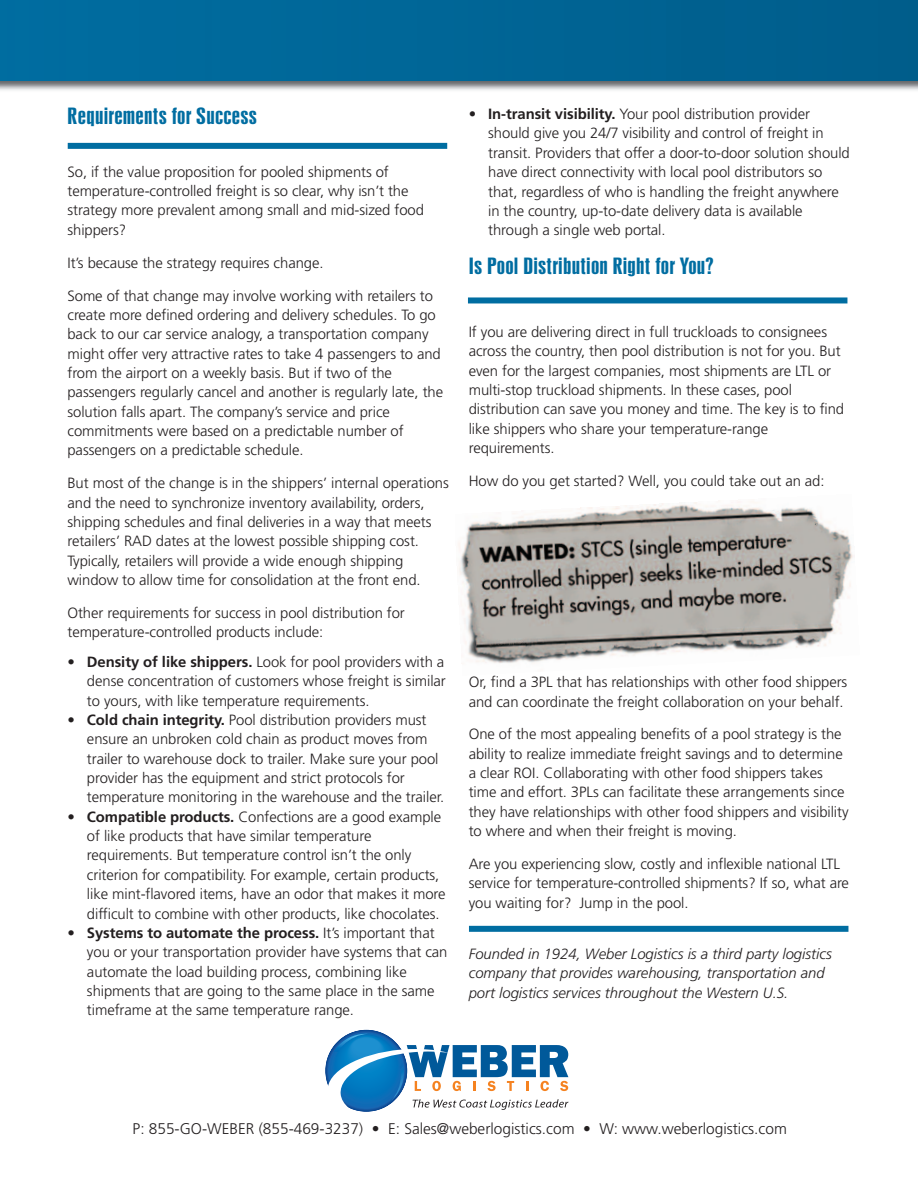
<style>
.page{position:relative;width:918px;height:1188px;background:#fff}
.page>*{position:absolute;margin:0;border:0;box-sizing:border-box;transform-origin:0 0}
.t1{font:21px "Swiss 924 BT Regular B";letter-spacing:.01em;color:#006da1;scale:1.24 1}
.t2{font:300 15.45px "Frutiger";color:#231f20}
.t3{font:300 14.85px/19.4px "Frutiger";letter-spacing:-.005em;color:#231f20}
.t4{font:italic 300 14.85px/19.5px "Frutiger";color:#231f20}
.s1{font-weight:700}
</style>
<div class="page">
<div style="left:0;top:0;width:918px;height:81px;background:#006696"></div>
<svg style="left:326px;top:1033px;width:242px;height:79px"></svg>
<img style="left:458px;top:501px;width:395px;height:162px">
<div style="left:468px;top:297px;width:379px;height:6px;background:#006da1"></div>
<div style="left:68px;top:143px;width:379px;height:6px;background:#006da1"></div>
<div style="left:469px;top:926px;width:379px;height:6px;background:#006da1"></div>
<h1 class="t1" style="left:67px;top:108px;width:154px">Requirements for Success</h1>
<p class="t3" style="left:67px;top:163px;width:358px">So, if the value proposition for pooled shipments of temperature-controlled freight is so clear, why isn’t the strategy more prevalent among small and mid-sized food shippers?</p>
<p class="t3" style="left:67px;top:254px;width:258px">It’s because the strategy requires change.</p>
<p class="t3" style="left:67px;top:287px;width:377px">Some of that change may involve working with retailers to create more defined ordering and delivery schedules. To go back to our car service analogy, a transportation company might offer very attractive rates to take 4 passengers to and from the airport on a weekly basis. But if two of the passengers regularly cancel and another is regularly late, the solution falls apart. The company’s service and price commitments were based on a predictable number of passengers on a predictable schedule.</p>
<p class="t3" style="left:67px;top:474px;width:383px">But most of the change is in the shippers’ internal operations and the need to synchronize inventory availability, orders, shipping schedules and final deliveries in a way that meets retailers’ RAD dates at the lowest possible shipping cost.<br>Typically, retailers will provide a wide enough shipping window to allow time for consolidation at the front end.</p>
<p class="t3" style="left:67px;top:604px;width:339px">Other requirements for success in pool distribution for temperature-controlled products include:</p>
<p class="t3" style="left:87px;top:653px;width:360px;text-align:justify;text-indent:-19px">• <span class="s1">Density of like shippers.</span> Look for pool providers with a dense concentration of customers whose freight is similar to yours, with like temperature requirements.</p>
<p class="t3" style="left:87px;top:711px;width:359px;text-indent:-19px">• <span class="s1">Cold chain integrity.</span> Pool distribution providers must ensure an unbroken cold chain as product moves from trailer to warehouse dock to trailer. Make sure your pool provider has the equipment and strict protocols for temperature monitoring in the warehouse and the trailer.</p>
<p class="t3" style="left:87px;top:808px;width:360px;text-indent:-19px">• <span class="s1">Compatible products.</span> Confections are a good example of like products that have similar temperature requirements. But temperature control isn’t the only criterion for compatibility. For example, certain products, like mint-flavored items, have an odor that makes it more difficult to combine with other products, like chocolates.</p>
<p class="t3" style="left:87px;top:924px;width:362px;text-indent:-19px">• <span class="s1">Systems to automate the process.</span> It’s important that you or your transportation provider have systems that can automate the load building process, combining like shipments that are going to the same place in the same timeframe at the same temperature range.</p>
<p class="t3" style="left:488px;top:105px;width:363px;text-indent:-19px">• <span class="s1">In-transit visibility.</span> Your pool distribution provider should give you 24/7 visibility and control of freight in transit. Providers that offer a door-to-door solution should have direct connectivity with local pool distributors so that, regardless of who is handling the freight anywhere in the country, up-to-date delivery data is available through a single web portal.</p>
<h1 class="t1" style="left:469px;top:258px;width:199px">Is Pool Distribution Right for You?</h1>
<p class="t3" style="left:469px;top:323px;width:377px">If you are delivering direct in full truckloads to consignees across the country, then pool distribution is not for you. But even for the largest companies, most shipments are LTL or multi-stop truckload shipments. In these cases, pool distribution can save you money and time. The key is to find like shippers who share your temperature-range requirements.</p>
<p class="t3" style="left:469px;top:472px;width:357px">How do you get started? Well, you could take out an ad:</p>
<p class="t3" style="left:469px;top:674px;width:380px">Or, find a 3PL that has relationships with other food shippers and can coordinate the freight collaboration on your behalf.</p>
<p class="t3" style="left:469px;top:726px;width:381px">One of the most appealing benefits of a pool strategy is the ability to realize immediate freight savings and to determine a clear ROI. Collaborating with other food shippers takes time and effort. 3PLs can facilitate these arrangements since they have relationships with other food shippers and visibility to where and when their freight is moving.</p>
<p class="t3" style="left:469px;top:855px;width:382px">Are you experiencing slow, costly and inflexible national LTL service for temperature-controlled shipments? If so, what are you waiting for? Jump in the pool.</p>
<p class="t4" style="left:469px;top:945px;width:365px">Founded in 1924, Weber Logistics is a third party logistics company that provides warehousing, transportation and port logistics services throughout the Western U.S.</p>
<p class="t2" style="left:133px;top:1122px;width:656px">P: 855-GO-WEBER (855-469-3237) • E: Sales@weberlogistics.com • W: www.weberlogistics.com</p>
</div>
